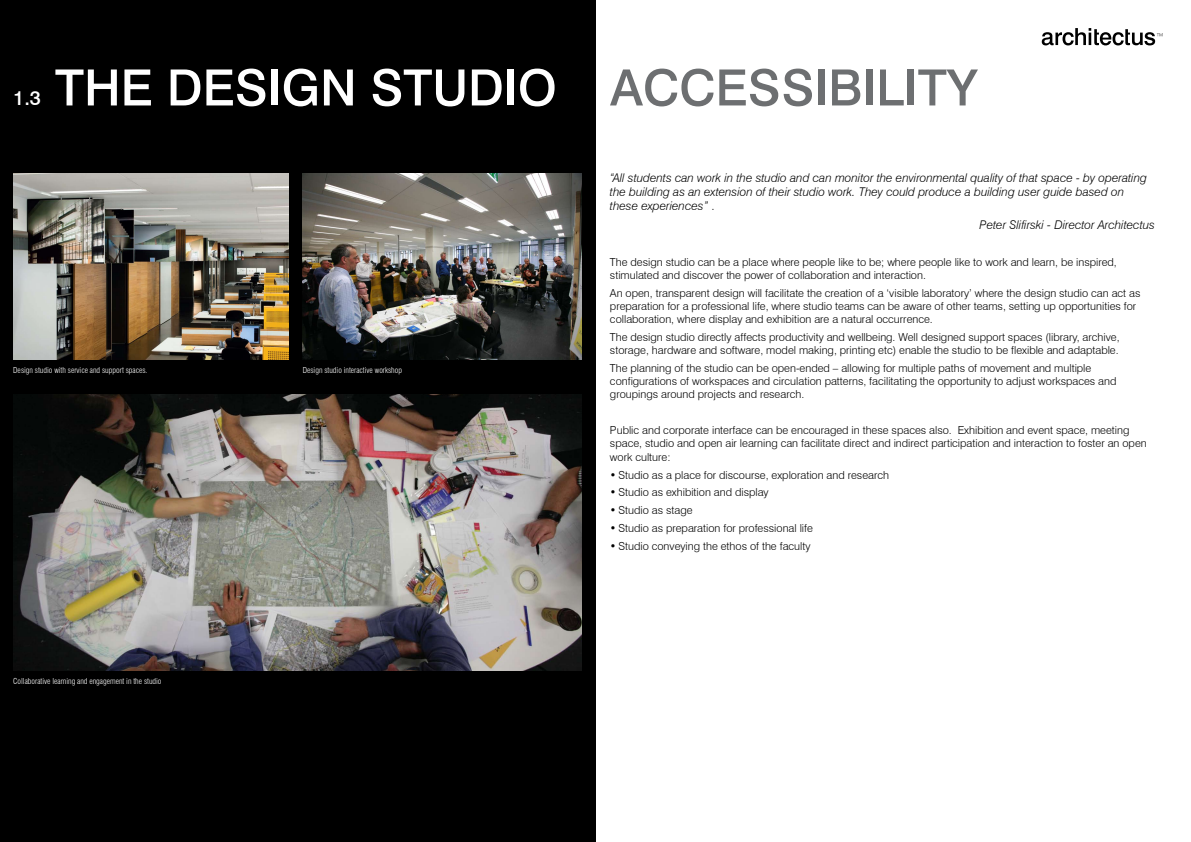
<style>
.page{position:relative;width:1191px;height:842px;background:#fff}
.page>*{position:absolute;margin:0;border:0;box-sizing:border-box;transform-origin:0 0}
.t1{font:500 50px "Swiss 721 BT";color:#fff}
.t2{font:500 50px "Swiss 721 BT";color:#6d6f71}
.t3{font:500 20px "Swiss 721 BT";color:#fff}
.t4{font:italic 300 12px/14px "Swiss 721 BT";color:#000}
.t5{font:300 11px/13px "Swiss 721 BT";color:#000}
.t6{font:300 condensed 8px "Swiss 721 BT";color:#fff}
.s1{font-style:normal}
</style>
<div class="page">
<div style="left:0;top:0;width:595px;height:842px;background:#000"></div>
<svg style="left:1041px;top:28px;width:121px;height:17px"></svg>
<img style="left:13px;top:173px;width:275px;height:186px">
<img style="left:13px;top:394px;width:569px;height:277px">
<img style="left:303px;top:173px;width:279px;height:186px">
<h2 class="t3" style="left:13px;top:86px;width:29px">1.3</h2>
<h1 class="t1" style="left:55px;top:57px;width:503px">THE DESIGN STUDIO</h1>
<p class="t6" style="left:13px;top:365px;width:136px">Design studio with service and support spaces.</p>
<p class="t6" style="left:13px;top:677px;width:150px">Collaborative learning and engagement in the studio</p>
<p class="t6" style="left:303px;top:365px;width:101px">Design studio interactive workshop</p>
<h1 class="t2" style="left:610px;top:57px;width:369px">ACCESSIBILITY</h1>
<p class="t4" style="left:610px;top:171px;width:538px">“All students can work in the studio and can monitor the environmental quality of that space - by operating the building as an extension of their studio work. They could produce a building user guide based on these experiences” <span class="s1">.</span></p>
<p class="t4" style="left:979px;top:218px;width:177px">Peter Slifirski - Director Architectus</p>
<p class="t5" style="left:610px;top:256px;width:508px">The design studio can be a place where people like to be; where people like to work and learn, be inspired, stimulated and discover the power of collaboration and interaction.</p>
<p class="t5" style="left:610px;top:287px;width:532px">An open, transparent design will facilitate the creation of a ‘visible laboratory’ where the design studio can act as preparation for a professional life, where studio teams can be aware of other teams, setting up opportunities for collaboration, where display and exhibition are a natural occurrence.</p>
<p class="t5" style="left:610px;top:331px;width:511px">The design studio directly affects productivity and wellbeing. Well designed support spaces (library, archive, storage, hardware and software, model making, printing etc) enable the studio to be flexible and adaptable.</p>
<p class="t5" style="left:610px;top:362px;width:508px">The planning of the studio can be open-ended – allowing for multiple paths of movement and multiple configurations of workspaces and circulation patterns, facilitating the opportunity to adjust workspaces and groupings around projects and research.</p>
<p class="t5" style="left:610px;top:424px;width:538px">Public and corporate interface can be encouraged in these spaces also. Exhibition and event space, meeting space, studio and open air learning can facilitate direct and indirect participation and interaction to foster an open work culture:</p>
<p class="t5" style="left:610px;top:468px;width:281px">• Studio as a place for discourse, exploration and research</p>
<p class="t5" style="left:610px;top:486px;width:160px">• Studio as exhibition and display</p>
<p class="t5" style="left:610px;top:504px;width:84px">• Studio as stage</p>
<p class="t5" style="left:610px;top:522px;width:204px">• Studio as preparation for professional life</p>
<p class="t5" style="left:610px;top:540px;width:202px">• Studio conveying the ethos of the faculty</p>
</div>
